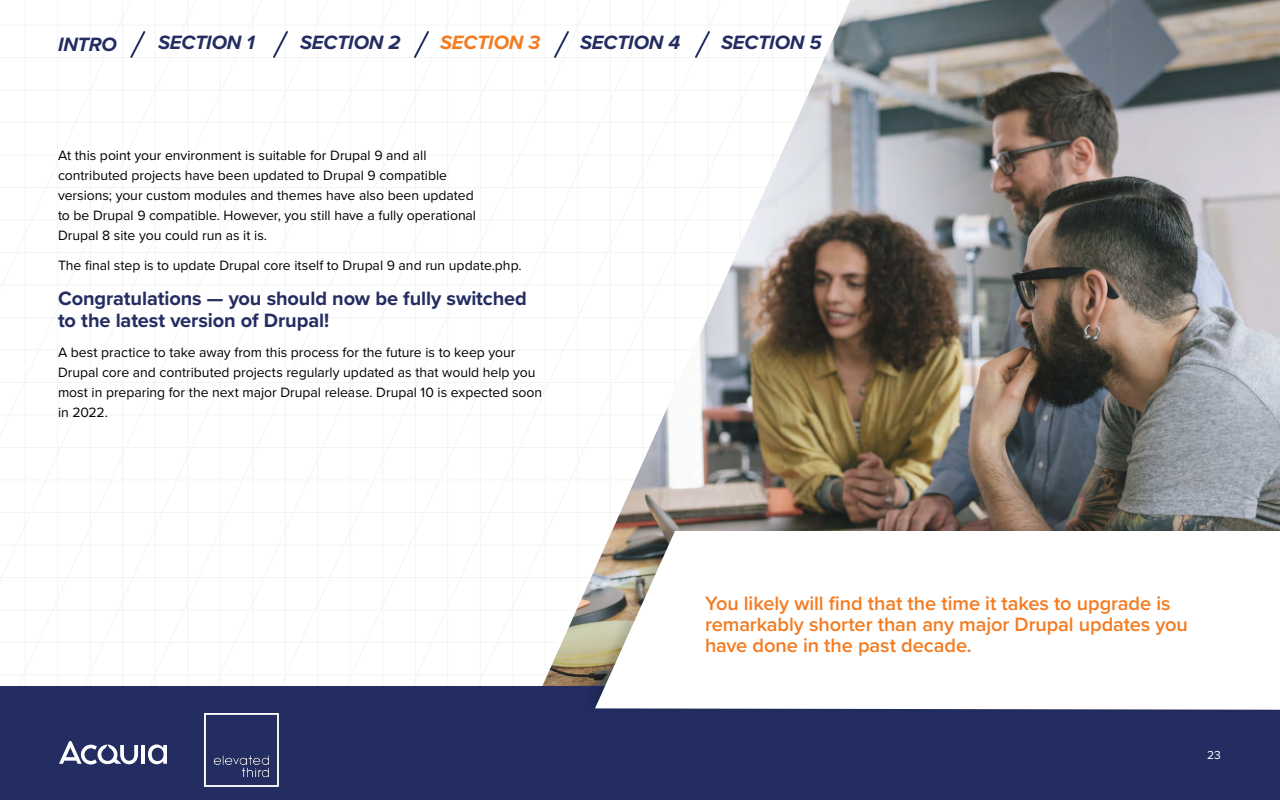
<style>
.page{position:relative;width:1280px;height:800px;background:#fff}
.page>*{position:absolute;margin:0;border:0;box-sizing:border-box;transform-origin:0 0}
.t1{font:600 20px/21px "Proxima Nova";letter-spacing:-.005em;color:#f47b20}
.t2{font:700 20px/22px "Proxima Nova";letter-spacing:-.005em;color:#232d61}
.t3{font:italic 700 20px "Proxima Nova";letter-spacing:-.005em;color:#232d61}
.t4{font:italic 700 20px "Proxima Nova";letter-spacing:-.005em;color:#f47b20}
.t5{font:14px/20px "Proxima Nova";color:#000}
.t6{font:12px "Proxima Nova";color:#fff}
</style>
<div class="page">
<svg style="left:137px;top:6px;width:65px;height:672px"></svg>
<svg style="left:0;top:0;width:137px;height:682px"></svg>
<img style="left:532px;top:0;width:748px;height:686px">
<div style="left:0;top:686px;width:1280px;height:114px;background:#232d61"></div>
<hr style="left:142px;top:745px;width:3px;height:19px;background:#fff">
<svg style="left:59px;top:741px;width:79px;height:24px"></svg>
<svg style="left:148px;top:744px;width:19px;height:20px"></svg>
<div style="left:581px;top:517px;width:699px;height:201px;background:#000;opacity:.15"></div>
<svg style="left:595px;top:531px;width:685px;height:179px"></svg>
<svg style="left:129px;top:29px;width:18px;height:31px"></svg>
<svg style="left:271px;top:31px;width:19px;height:27px"></svg>
<svg style="left:412px;top:31px;width:19px;height:27px"></svg>
<svg style="left:552px;top:29px;width:19px;height:31px"></svg>
<svg style="left:693px;top:29px;width:19px;height:31px"></svg>
<img style="left:205px;top:713px;width:74px;height:74px">
<h1 class="t3" style="left:58px;top:29px;width:60px">INTRO</h1>
<h1 class="t3" style="left:158px;top:27px;width:98px">SECTION 1</h1>
<h1 class="t3" style="left:300px;top:27px;width:102px">SECTION 2</h1>
<h1 class="t4" style="left:440px;top:27px;width:102px">SECTION 3</h1>
<h1 class="t3" style="left:580px;top:27px;width:102px">SECTION 4</h1>
<h1 class="t3" style="left:721px;top:27px;width:102px">SECTION 5</h1>
<p class="t5" style="left:58px;top:145px;width:420px">At this point your environment is suitable for Drupal 9 and all contributed projects have been updated to Drupal 9 compatible versions; your custom modules and themes have also been updated to be Drupal 9 compatible. However, you still have a fully operational Drupal 8 site you could run as it is.</p>
<p class="t5" style="left:58px;top:255px;width:465px">The final step is to update Drupal core itself to Drupal 9 and run update.php.</p>
<h1 class="t2" style="left:58px;top:287px;width:470px">Congratulations — you should now be fully switched to the latest version of Drupal!</h1>
<p class="t5" style="left:58px;top:342px;width:486px">A best practice to take away from this process for the future is to keep your Drupal core and contributed projects regularly updated as that would help you most in preparing for the next major Drupal release. Drupal 10 is expected soon in 2022.</p>
<h1 class="t1" style="left:705px;top:592px;width:484px">You likely will find that the time it takes to upgrade is remarkably shorter than any major Drupal updates you have done in the past decade.</h1>
<p class="t6" style="left:1207px;top:747px;width:15px">23</p>
</div>
